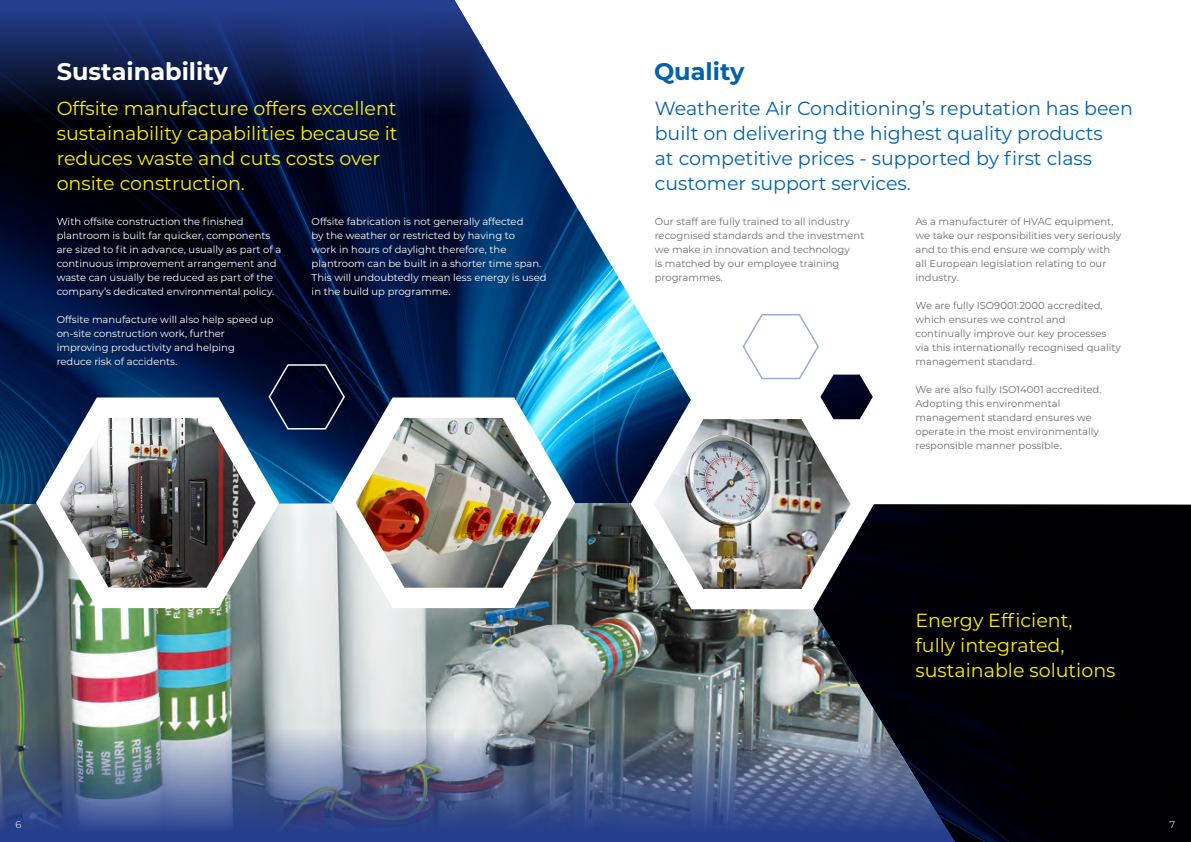
<style>
.page{position:relative;width:1191px;height:842px;background:#fff}
.page>*{position:absolute;margin:0;border:0;box-sizing:border-box;transform-origin:0 0}
.t1{font:700 24px "Montserrat";color:#fff}
.t2{font:700 24px "Montserrat";color:#0161aa}
.t3{font:19px/25px "Montserrat";color:#fff101}
.t4{font:19px/25px "Montserrat";color:#0161aa}
.t5{font:10px/14px "Montserrat";color:#6c6d70}
.t6{font:10px/14px "Montserrat";color:#fff}
.t7{font:300 10px "Montserrat";color:#fff}
</style>
<div class="page">
<img style="left:0;top:114px;width:1191px;height:728px">
<img style="left:0;top:503px;width:954px;height:224px">
<svg style="left:631px;top:399px;width:243px;height:210px"></svg>
<img style="left:654px;top:419px;width:196px;height:170px">
<svg style="left:36px;top:397px;width:243px;height:211px"></svg>
<img style="left:60px;top:418px;width:196px;height:170px">
<svg style="left:332px;top:397px;width:243px;height:211px"></svg>
<img style="left:355px;top:418px;width:196px;height:170px">
<svg style="left:0;top:0;width:522px;height:115px;background:#223162"></svg>
<svg style="left:268px;top:364px;width:77px;height:65px"></svg>
<img style="left:270px;top:366px;width:73px;height:62px">
<svg style="left:742px;top:314px;width:132px;height:106px"></svg>
<img style="left:820px;top:375px;width:52px;height:44px">
<img style="left:0;top:727px;width:955px;height:115px">
<p class="t1" style="left:57px;top:54px;width:173px">Sustainability</p>
<p class="t3" style="left:57px;top:95px;width:341px">Offsite manufacture offers excellent</p>
<p class="t3" style="left:57px;top:120px;width:342px">sustainability capabilities because it reduces waste and cuts costs over</p>
<p class="t3" style="left:57px;top:170px;width:190px">onsite construction.</p>
<p class="t6" style="left:57px;top:214px;width:226px">With offsite construction the finished plantroom is built far quicker, components are sized to fit in advance, usually as part of a continuous improvement arrangement and waste can usually be reduced as part of the company’s dedicated environmental policy.</p>
<p class="t6" style="left:57px;top:312px;width:218px">Offsite manufacture will also help speed up</p>
<p class="t6" style="left:57px;top:326px;width:170px">on-site construction work, further</p>
<p class="t6" style="left:57px;top:340px;width:180px">improving productivity and helping</p>
<p class="t6" style="left:57px;top:354px;width:122px">reduce risk of accidents.</p>
<p class="t6" style="left:312px;top:214px;width:213px">Offsite fabrication is not generally affected</p>
<p class="t6" style="left:312px;top:228px;width:205px">by the weather or restricted by having to</p>
<p class="t6" style="left:312px;top:242px;width:236px">work in hours of daylight therefore, the plantroom can be built in a shorter time span.<br>This will undoubtedly mean less energy is used in the build up programme.</p>
<p class="t2" style="left:654px;top:54px;width:92px">Quality</p>
<p class="t4" style="left:655px;top:95px;width:479px">Weatherite Air Conditioning’s reputation has been built on delivering the highest quality products<br>at competitive prices - supported by first class customer support services.</p>
<p class="t5" style="left:655px;top:214px;width:211px">Our staff are fully trained to all industry recognised standards and the investment we make in innovation and technology<br>is matched by our employee training programmes.</p>
<p class="t5" style="left:915px;top:214px;width:207px">As a manufacturer of HVAC equipment, we take our responsibilities very seriously and to this end ensure we comply with all European legislation relating to our industry.</p>
<p class="t5" style="left:915px;top:298px;width:207px">We are fully ISO9001:2000 accredited, which ensures we control and continually improve our key processes via this internationally recognised quality management standard.</p>
<p class="t5" style="left:915px;top:382px;width:187px">We are also fully ISO14001 accredited.<br>Adopting this environmental management standard ensures we operate in the most environmentally responsible manner possible.</p>
<p class="t3" style="left:915px;top:607px;width:159px">Energy Efficient,</p>
<p class="t3" style="left:915px;top:632px;width:201px">fully integrated, sustainable solutions</p>
<p class="t7" style="left:15px;top:818px;width:8px">6</p>
<p class="t7" style="left:1169px;top:818px;width:7px">7</p>
</div>
